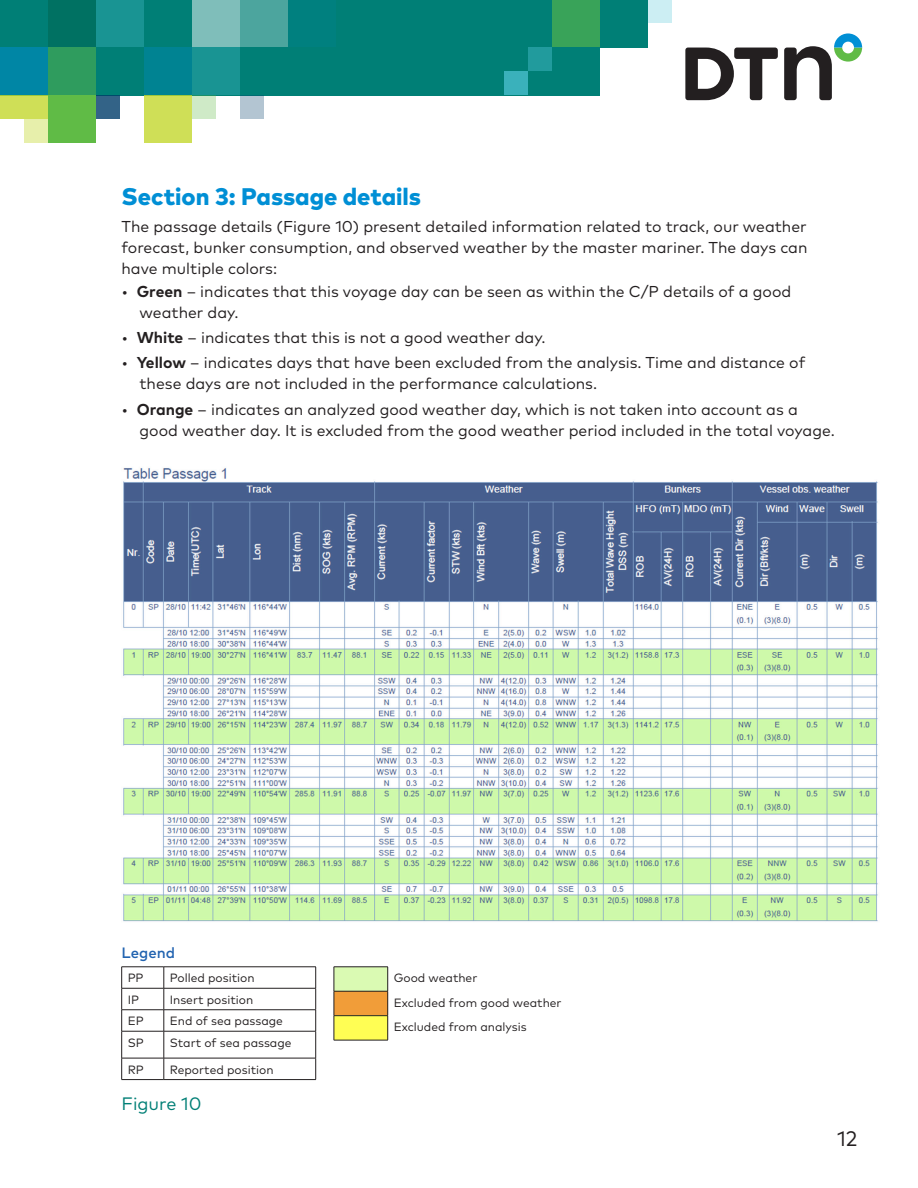
<style>
.page{position:relative;width:918px;height:1188px;background:#fff}
.page>*{position:absolute;margin:0;border:0;box-sizing:border-box;transform-origin:0 0}
.t1{font:800 24px "Mark Pro";color:#008fd5}
.t2{font:21px "Mark Pro";color:#231f20}
.Figure_copy{font:18px "Mark Pro";color:#007f76}
.Bullet{font:15.75px/21px "Mark Pro";color:#231f20}
.Body{font:15.75px/21px "Mark Pro";color:#231f20;text-align:justify}
.Body-2{font:500 15px "Mark Pro";color:#2163b0}
.Body-3{font:12px "Mark Pro";color:#231f20}
.s1{font-weight:700}
</style>
<div class="page">
<svg style="left:685px;top:48px;width:93px;height:52px"></svg>
<svg style="left:784px;top:33px;width:78px;height:67px"></svg>
<div style="left:0;top:0;width:600px;height:95px;background:#007f76"></div>
<div style="left:192px;top:0;width:48px;height:47px;background:#7fbeba"></div>
<div style="left:240px;top:0;width:48px;height:47px;background:#4ca59e"></div>
<div style="left:600px;top:0;width:48px;height:47px;background:#007f76"></div>
<div style="left:0;top:47px;width:48px;height:48px;background:#0086a5"></div>
<div style="left:96px;top:0;width:48px;height:47px;background:#199493"></div>
<div style="left:24px;top:95px;width:24px;height:24px;background:#cfdf57"></div>
<div style="left:24px;top:119px;width:24px;height:24px;background:#e7efab"></div>
<div style="left:528px;top:47px;width:24px;height:24px;background:#219b9d"></div>
<div style="left:240px;top:95px;width:24px;height:24px;background:#b3c5d2"></div>
<div style="left:192px;top:95px;width:24px;height:24px;background:#cfeac7"></div>
<div style="left:96px;top:95px;width:24px;height:24px;background:#336387"></div>
<div style="left:0;top:95px;width:24px;height:24px;background:#cfdf57"></div>
<div style="left:192px;top:47px;width:48px;height:48px;background:#199493"></div>
<div style="left:288px;top:0;width:48px;height:47px;background:#00807f"></div>
<div style="left:144px;top:47px;width:48px;height:48px;background:#008392"></div>
<div style="left:144px;top:95px;width:48px;height:48px;background:#cfdf57"></div>
<div style="left:48px;top:0;width:48px;height:47px;background:#007162"></div>
<div style="left:552px;top:0;width:48px;height:47px;background:#39a359"></div>
<div style="left:48px;top:47px;width:48px;height:48px;background:#2f9c5e"></div>
<div style="left:48px;top:95px;width:48px;height:48px;background:#60bb46"></div>
<div style="left:648px;top:0;width:24px;height:23px;background:#cceef3"></div>
<div style="left:504px;top:71px;width:24px;height:24px;background:#3ab1bb"></div>
<img style="left:123px;top:468px;width:755px;height:454px">
<div style="left:334px;top:967px;width:54px;height:24px;background:#dafab3"></div>
<div style="left:334px;top:991px;width:54px;height:25px;background:#f19d39"></div>
<div style="left:334px;top:1016px;width:54px;height:24px;background:#fffe54"></div>
<hr style="left:334px;top:967px;width:54px;height:1px;background:#231f20">
<hr style="left:334px;top:991px;width:54px;height:1px;background:#231f20">
<hr style="left:334px;top:1015px;width:54px;height:1px;background:#231f20">
<svg style="left:334px;top:967px;width:1px;height:73px"></svg>
<svg style="left:387px;top:967px;width:1px;height:73px"></svg>
<hr style="left:334px;top:1040px;width:54px;height:1px;background:#231f20">
<hr style="left:122px;top:967px;width:42px;height:1px;background:#231f20">
<hr style="left:164px;top:967px;width:152px;height:1px;background:#231f20">
<hr style="left:122px;top:988px;width:42px;height:1px;background:#231f20">
<hr style="left:164px;top:988px;width:152px;height:1px;background:#231f20">
<hr style="left:122px;top:1009px;width:42px;height:1px;background:#231f20">
<hr style="left:164px;top:1009px;width:152px;height:1px;background:#231f20">
<hr style="left:122px;top:1031px;width:42px;height:1px;background:#231f20">
<hr style="left:164px;top:1031px;width:152px;height:1px;background:#231f20">
<hr style="left:122px;top:1058px;width:42px;height:1px;background:#231f20">
<svg style="left:121px;top:967px;width:1px;height:112px"></svg>
<hr style="left:164px;top:1058px;width:152px;height:1px;background:#231f20">
<svg style="left:164px;top:967px;width:1px;height:112px"></svg>
<svg style="left:315px;top:967px;width:1px;height:112px"></svg>
<hr style="left:122px;top:1079px;width:42px;height:1px;background:#231f20">
<hr style="left:164px;top:1079px;width:152px;height:1px;background:#231f20">
<p class="t1" style="left:122px;top:178px;width:301px">Section 3: Passage details</p>
<p class="Body" style="left:122px;top:215px;width:688px">The passage details (Figure 10) present detailed information related to track, our weather forecast, bunker consumption, and observed weather by the master mariner. The days can have multiple colors:</p>
<p class="Bullet" style="left:140px;top:279px;width:653px;text-indent:-18px">• <span class="s1">Green</span> – indicates that this voyage day can be seen as within the C/P details of a good weather day.</p>
<p class="Bullet" style="left:122px;top:326px;width:426px">• <span class="s1">White</span> – indicates that this is not a good weather day.</p>
<p class="Bullet" style="left:140px;top:351px;width:668px;text-indent:-18px">• <span class="s1">Yellow</span> – indicates days that have been excluded from the analysis. Time and distance of these days are not included in the performance calculations.</p>
<p class="Bullet" style="left:140px;top:397px;width:697px;text-indent:-18px">• <span class="s1">Orange</span> – indicates an analyzed good weather day, which is not taken into account as a good weather day. It is excluded from the good weather period included in the total voyage.</p>
<p class="Body-2" style="left:122px;top:941px;width:55px">Legend</p>
<p class="Body-3" style="left:128px;top:969px;width:17px">PP</p>
<p class="Body-3" style="left:170px;top:969px;width:86px">Polled position</p>
<p class="Body-3" style="left:128px;top:991px;width:13px">IP</p>
<p class="Body-3" style="left:170px;top:991px;width:85px">Insert position</p>
<p class="Body-3" style="left:128px;top:1012px;width:18px">EP</p>
<p class="Body-3" style="left:170px;top:1012px;width:115px">End of sea passage</p>
<p class="Body-3" style="left:128px;top:1033px;width:18px">SP</p>
<p class="Body-3" style="left:170px;top:1033px;width:123px">Start of sea passage</p>
<p class="Body-3" style="left:128px;top:1060px;width:18px">RP</p>
<p class="Body-3" style="left:170px;top:1060px;width:105px">Reported position</p>
<p class="Figure_copy" style="left:122px;top:1091px;width:82px">Figure 10</p>
<p class="Body-3" style="left:394px;top:969px;width:85px">Good weather</p>
<p class="Body-3" style="left:394px;top:993px;width:169px">Excluded from good weather</p>
<p class="Body-3" style="left:394px;top:1018px;width:134px">Excluded from analysis</p>
<h2 class="t2" style="left:837px;top:1123px;width:22px">12</h2>
</div>
